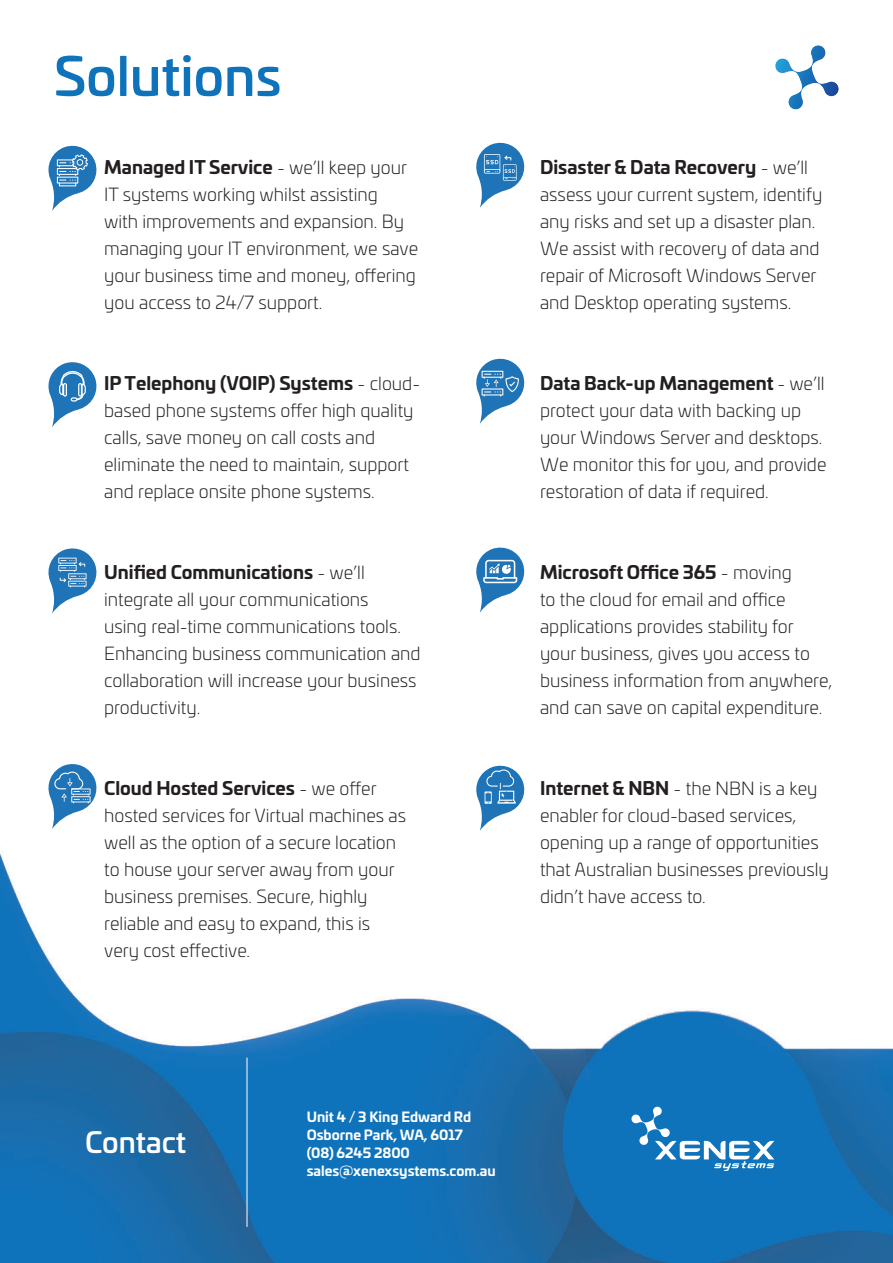
<style>
.page{position:relative;width:893px;height:1263px;background:#fff}
.page>*{position:absolute;margin:0;border:0;box-sizing:border-box;transform-origin:0 0}
.t1{font:500 52.5px "Univia Pro";color:#0e73bb}
.t2{font:500 28.5px "Univia Pro";color:#fff}
.t3{font:300 18px/27px "Univia Pro";color:#231f20}
.t4{font:700 13.5px/18px "Univia Pro";color:#fff}
.s1{font-weight:700}
</style>
<div class="page">
<img style="left:0;top:853px;width:893px;height:410px">
<svg style="left:631px;top:1106px;width:143px;height:65px;background:#388bc7"></svg>
<hr style="left:247px;top:1057px;width:1px;height:170px;background:#fff">
<img style="left:775px;top:45px;width:51px;height:64px">
<svg style="left:48px;top:145px;width:49px;height:66px"></svg>
<svg style="left:48px;top:362px;width:49px;height:65px"></svg>
<svg style="left:48px;top:764px;width:49px;height:65px"></svg>
<svg style="left:476px;top:142px;width:49px;height:66px"></svg>
<svg style="left:48px;top:548px;width:49px;height:66px"></svg>
<svg style="left:476px;top:358px;width:49px;height:66px"></svg>
<svg style="left:476px;top:547px;width:49px;height:66px"></svg>
<svg style="left:476px;top:765px;width:49px;height:66px"></svg>
<svg style="left:793px;top:80px;width:46px;height:30px"></svg>
<p class="t1" style="left:54px;top:36px;width:229px">Solutions</p>
<p class="t3" style="left:104px;top:153px;width:316px"><span class="s1">Managed IT Service</span> - we’ll keep your IT systems working whilst assisting<br>with improvements and expansion. By managing your IT environment, we save your business time and money, offering you access to 24/7 support.</p>
<p class="t3" style="left:104px;top:369px;width:318px"><span class="s1">IP Telephony (VOIP) Systems</span> - cloud&shy;based phone systems offer high quality calls, save money on call costs and eliminate the need to maintain, support and replace onsite phone systems.</p>
<p class="t3" style="left:104px;top:558px;width:318px"><span class="s1">Unified Communications</span> - we’ll integrate all your communications<br>using real-time communications tools.<br>Enhancing business communication and collaboration will increase your business productivity.</p>
<p class="t3" style="left:104px;top:774px;width:304px"><span class="s1">Cloud Hosted Services</span> - we offer hosted services for Virtual machines as well as the option of a secure location to house your server away from your business premises. Secure, highly reliable and easy to expand, this is</p>
<p class="t3" style="left:104px;top:936px;width:147px">very cost effective.</p>
<p class="t3" style="left:540px;top:153px;width:284px"><span class="s1">Disaster &amp; Data Recovery</span> - we’ll assess your current system, identify any risks and set up a disaster plan.<br>We assist with recovery of data and repair of Microsoft Windows Server and Desktop operating systems.</p>
<p class="t3" style="left:540px;top:369px;width:288px"><span class="s1">Data Back-up Management</span> - we’ll protect your data with backing up your Windows Server and desktops.<br>We monitor this for you, and provide</p>
<p class="t3" style="left:540px;top:477px;width:230px">restoration of data if required.</p>
<p class="t3" style="left:540px;top:558px;width:294px"><span class="s1">Microsoft Office 365</span> - moving<br>to the cloud for email and office applications provides stability for your business, gives you access to business information from anywhere, and can save on capital expenditure.</p>
<p class="t3" style="left:540px;top:774px;width:290px"><span class="s1">Internet &amp; NBN</span> - the NBN is a key enabler for cloud-based services, opening up a range of opportunities that Australian businesses previously didn’t have access to.</p>
<p class="t2" style="left:85px;top:1120px;width:103px">Contact</p>
<p class="t4" style="left:307px;top:1107px;width:166px">Unit 4 / 3 King Edward Rd<br>Osborne Park, WA, 6017</p>
<p class="t4" style="left:307px;top:1143px;width:105px">(08) 6245 2800</p>
<p class="t4" style="left:307px;top:1161px;width:190px">sales@xenexsystems.com.au</p>
</div>
